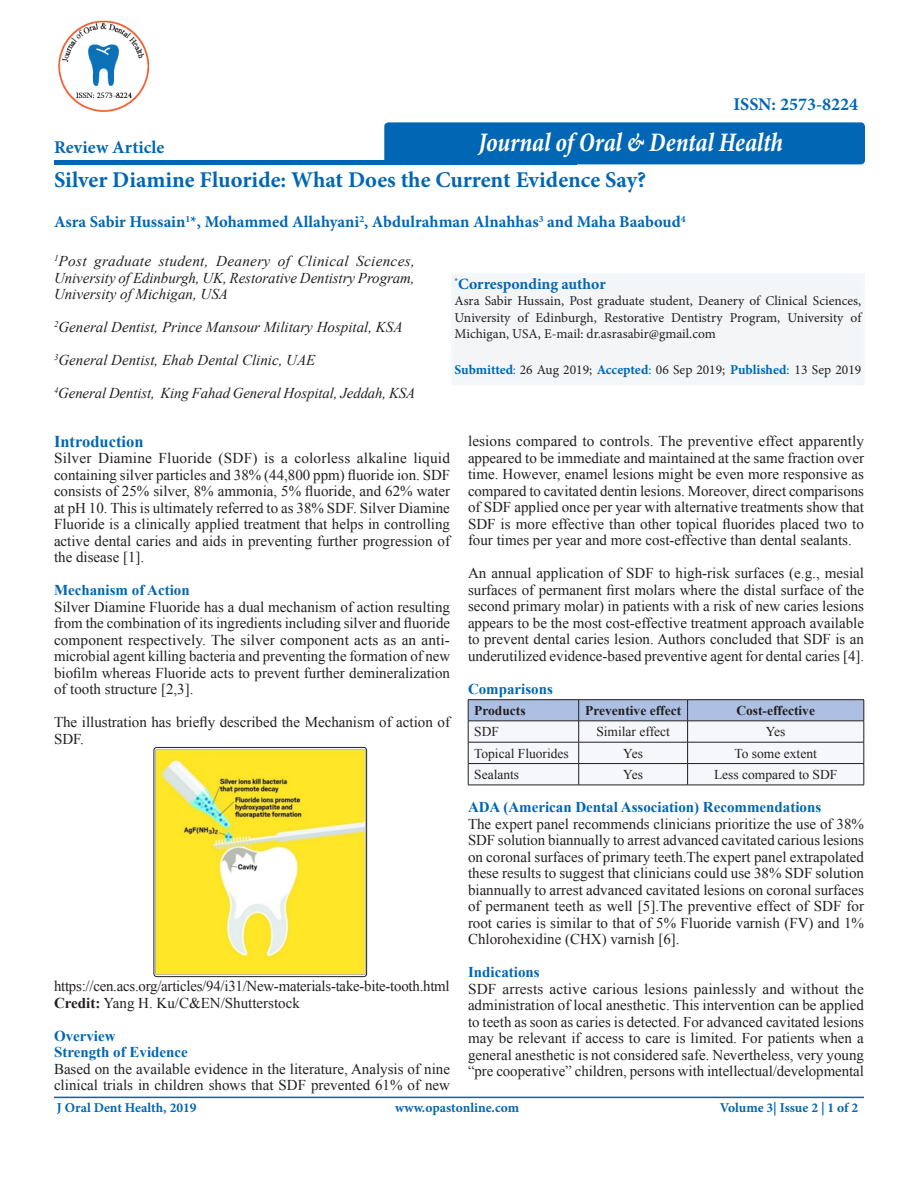
<style>
.page{position:relative;width:918px;height:1188px;background:#fff}
.page>*{position:absolute;margin:0;border:0;box-sizing:border-box;transform-origin:0 0}
.t1{font:italic 700 condensed 27px "Minion Pro";letter-spacing:-.005em;color:#fff;scale:.92 1}
.t2{font:700 22.5px "Minion Pro";color:#0166b3}
.t3{font:700 18px "Minion Pro";color:#0166b3}
.t4{font:700 16.5px "Minion Pro";color:#0166b3}
.t5{font:700 16.5px "Times New Roman";color:#0166b3}
.t6{font:700 15.75px "Minion Pro";color:#0166b3}
.t7{font:15px/16.5px "Times New Roman";color:#231f20;text-align:justify}
.t8{font:italic 15px/16.5px "Times New Roman";color:#231f20;text-align:justify}
.t9{font:700 15px "Times New Roman";color:#0166b3}
.t10{font:13.5px/16.5px "Minion Pro";color:#231f20;text-align:justify}
.t11{font:13.5px "Times New Roman";color:#231f20}
.t12{font:700 13.5px "Minion Pro";color:#0166b3}
.t13{font:700 13.5px "Times New Roman";color:#231f20}
.s1{font-weight:700;color:#0166b3}
.s2{color:#0166b3}
.s3{font-weight:700}
</style>
<div class="page">
<svg style="left:54px;top:160px;width:332px;height:4px"></svg>
<hr style="left:54px;top:1097px;width:810px;height:1px;background:#0166b3">
<div style="left:447px;top:267px;width:419px;height:120px;background:#f3f5f7"></div>
<hr style="left:468px;top:699px;width:111px;height:1px;background:#231f20">
<hr style="left:579px;top:699px;width:109px;height:1px;background:#231f20">
<hr style="left:688px;top:699px;width:176px;height:1px;background:#231f20">
<svg style="left:468px;top:700px;width:397px;height:85px"></svg>
<hr style="left:468px;top:785px;width:111px;height:1px;background:#231f20">
<hr style="left:579px;top:785px;width:109px;height:1px;background:#231f20">
<hr style="left:688px;top:785px;width:176px;height:1px;background:#231f20">
<div style="left:384px;top:122px;width:481px;height:42px;background:#0166b3;border-radius:4px"></div>
<img style="left:58px;top:20px;width:90px;height:91px">
<img style="left:156px;top:749px;width:209px;height:226px">
<div style="left:154px;top:747px;width:213px;height:230px;border:1px solid #231f20;border-radius:3px"></div>
<p class="t3" style="left:54px;top:135px;width:112px">Review Article</p>
<p class="t3" style="left:734px;top:92px;width:126px">ISSN: 2573-8224</p>
<p class="t1" style="left:478px;top:124px;width:333px">Journal of Oral &amp; Dental Health</p>
<p class="t2" style="left:54px;top:164px;width:594px">Silver Diamine Fluoride: What Does the Current Evidence Say?</p>
<p class="t4" style="left:54px;top:210px;width:633px">Asra Sabir Hussain<sup>1</sup>*, Mohammed Allahyani<sup>2</sup>, Abdulrahman Alnahhas<sup>3</sup> and Maha Baaboud<sup>4</sup></p>
<p class="t8" style="left:54px;top:252px;width:362px"><sup>1</sup>Post graduate student, Deanery of Clinical Sciences, University of Edinburgh, UK, Restorative Dentistry Program, University of Michigan, USA</p>
<p class="t8" style="left:54px;top:318px;width:350px"><sup>2</sup>General Dentist, Prince Mansour Military Hospital, KSA</p>
<p class="t8" style="left:54px;top:351px;width:263px"><sup>3</sup>General Dentist, Ehab Dental Clinic, UAE</p>
<p class="t8" style="left:54px;top:384px;width:363px"><sup>4</sup>General Dentist, King Fahad General Hospital, Jeddah, KSA</p>
<p class="t6" style="left:455px;top:273px;width:153px"><sup>*</sup>Corresponding author</p>
<p class="t10" style="left:455px;top:293px;width:408px">Asra Sabir Hussain, Post graduate student, Deanery of Clinical Sciences, University of Edinburgh, Restorative Dentistry Program, University of Michigan, USA, E-mail: dr.asrasabir@gmail.com</p>
<p class="t10" style="left:455px;top:362px;width:408px"><span class="s1">Submitted</span><span class="s2">:</span> 26 Aug 2019; <span class="s1">Accepted</span><span class="s2">:</span> 06 Sep 2019; <span class="s1">Published</span><span class="s2">:</span> 13 Sep 2019</p>
<p class="t5" style="left:54px;top:430px;width:91px">Introduction</p>
<p class="t7" style="left:54px;top:450px;width:398px">Silver Diamine Fluoride (SDF) is a colorless alkaline liquid containing silver particles and 38% (44,800 ppm) fluoride ion. SDF consists of 25% silver, 8% ammonia, 5% fluoride, and 62% water at pH 10. This is ultimately referred to as 38% SDF. Silver Diamine Fluoride is a clinically applied treatment that helps in controlling active dental caries and aids in preventing further progression of the disease [1].</p>
<p class="t9" style="left:54px;top:580px;width:137px">Mechanism of Action</p>
<p class="t7" style="left:54px;top:598px;width:398px">Silver Diamine Fluoride has a dual mechanism of action resulting from the combination of its ingredients including silver and fluoride component respectively. The silver component acts as an anti&shy;microbial agent killing bacteria and preventing the formation of new biofilm whereas Fluoride acts to prevent further demineralization of tooth structure [2,3].</p>
<p class="t7" style="left:54px;top:714px;width:398px">The illustration has briefly described the Mechanism of action of<br>SDF.</p>
<p class="t7" style="left:54px;top:978px;width:397px">https://cen.acs.org/articles/94/i31/New-materials-take-bite-tooth.html</p>
<p class="t7" style="left:54px;top:994px;width:247px"><span class="s3">Credit:</span> Yang H. Ku/C&amp;EN/Shutterstock</p>
<p class="t9" style="left:54px;top:1025px;width:63px">Overview</p>
<p class="t9" style="left:54px;top:1042px;width:135px">Strength of Evidence</p>
<p class="t7" style="left:54px;top:1060px;width:398px">Based on the available evidence in the literature, Analysis of nine clinical trials in children shows that SDF prevented 61% of new</p>
<p class="t7" style="left:468px;top:433px;width:398px">lesions compared to controls. The preventive effect apparently appeared to be immediate and maintained at the same fraction over time. However, enamel lesions might be even more responsive as compared to cavitated dentin lesions. Moreover, direct comparisons of SDF applied once per year with alternative treatments show that SDF is more effective than other topical fluorides placed two to four times per year and more cost-effective than dental sealants.</p>
<p class="t7" style="left:468px;top:565px;width:398px">An annual application of SDF to high-risk surfaces (e.g., mesial surfaces of permanent first molars where the distal surface of the second primary molar) in patients with a risk of new caries lesions appears to be the most cost-effective treatment approach available to prevent dental caries lesion. Authors concluded that SDF is an underutilized evidence-based preventive agent for dental caries [4].</p>
<p class="t9" style="left:468px;top:678px;width:87px">Comparisons</p>
<p class="t13" style="left:474px;top:701px;width:53px">Products</p>
<p class="t13" style="left:585px;top:701px;width:98px">Preventive effect</p>
<p class="t13" style="left:736px;top:701px;width:80px">Cost-effective</p>
<p class="t11" style="left:474px;top:723px;width:26px">SDF</p>
<p class="t11" style="left:596px;top:723px;width:75px">Similar effect</p>
<p class="t11" style="left:766px;top:723px;width:21px">Yes</p>
<p class="t11" style="left:474px;top:744px;width:96px">Topical Fluorides</p>
<p class="t11" style="left:623px;top:744px;width:21px">Yes</p>
<p class="t11" style="left:735px;top:744px;width:84px">To some extent</p>
<p class="t11" style="left:474px;top:765px;width:46px">Sealants</p>
<p class="t11" style="left:623px;top:765px;width:21px">Yes</p>
<p class="t11" style="left:714px;top:765px;width:125px">Less compared to SDF</p>
<p class="t9" style="left:468px;top:797px;width:355px">ADA (American Dental Association) Recommendations</p>
<p class="t7" style="left:468px;top:815px;width:398px">The expert panel recommends clinicians prioritize the use of 38% SDF solution biannually to arrest advanced cavitated carious lesions on coronal surfaces of primary teeth.The expert panel extrapolated these results to suggest that clinicians could use 38% SDF solution biannually to arrest advanced cavitated lesions on coronal surfaces of permanent teeth as well [5].The preventive effect of SDF for root caries is similar to that of 5% Fluoride varnish (FV) and 1% Chlorohexidine (CHX) varnish [6].</p>
<p class="t9" style="left:468px;top:962px;width:73px">Indications</p>
<p class="t7" style="left:468px;top:980px;width:398px">SDF arrests active carious lesions painlessly and without the administration of local anesthetic. This intervention can be applied to teeth as soon as caries is detected. For advanced cavitated lesions may be relevant if access to care is limited. For patients when a general anesthetic is not considered safe. Nevertheless, very young “pre cooperative” children, persons with intellectual/developmental</p>
<p class="t12" style="left:57px;top:1098px;width:141px">J Oral Dent Health, 2019</p>
<p class="t12" style="left:395px;top:1098px;width:126px">www.opastonline.com</p>
<p class="t12" style="left:720px;top:1098px;width:140px">Volume 3| Issue 2 | 1 of 2</p>
</div>
